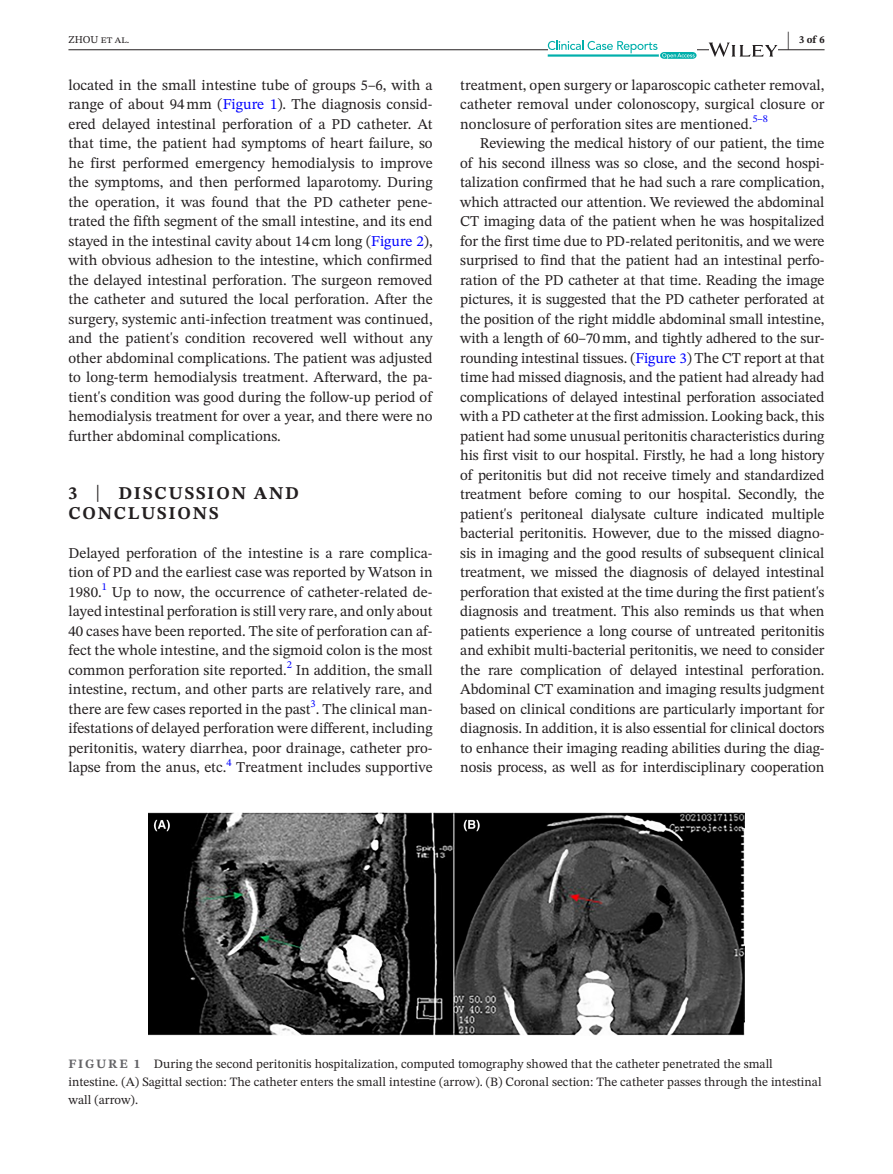
<style>
.page{position:relative;width:893px;height:1174px;background:#fff}
.page>*{position:absolute;margin:0;border:0;box-sizing:border-box;transform-origin:0 0}
.t1{font:700 21px "STIX Two Text";color:#231f20;scale:.42 1}
.t2{font:700 18px/19.5px "STIX Two Text";letter-spacing:.1em;color:#231f20}
.t3{font:15px/19.5px "STIX Two Text";color:#231f20;text-align:justify}
.t4{font:12.75px/18px "STIX Two Text";color:#231f20}
.t5{font:10.5px "STIX Two Text";color:#231f20}
.t6{font:700 10.5px "STIX Two Text";color:#231f20}
.t7{font:10.5px "STIX Two Text";color:#00f}
.s1{color:#00f}
.s2{font-weight:400;font-size:23.7px}
.s3{font-weight:700;color:#636366}
</style>
<div class="page">
<hr style="left:68px;top:49px;width:756px;height:1px;background:#231f20">
<svg style="left:548px;top:41px;width:148px;height:18px"></svg>
<svg style="left:709px;top:43px;width:68px;height:14px"></svg>
<img style="left:149px;top:812px;width:595px;height:223px">
<h1 class="t1" style="left:787px;top:24px;width:8px">|</h1>
<p class="t5" style="left:68px;top:32px;width:62px">ZHOU et al.</p>
<p class="t6" style="left:799px;top:32px;width:27px">3 of 6</p>
<p class="t3" style="left:68px;top:75px;width:366px">located in the small intestine tube of groups 5–6, with a range of about 94mm (<span class="s1">Figure 1</span>). The diagnosis consid&shy;ered delayed intestinal perforation of a PD catheter. At that time, the patient had symptoms of heart failure, so he first performed emergency hemodialysis to improve the symptoms, and then performed laparotomy. During the operation, it was found that the PD catheter pene&shy;trated the fifth segment of the small intestine, and its end stayed in the intestinal cavity about 14 cm long (<span class="s1">Figure 2</span>), with obvious adhesion to the intestine, which confirmed the delayed intestinal perforation. The surgeon removed the catheter and sutured the local perforation. After the surgery, systemic anti-infection treatment was continued, and the patient's condition recovered well without any other abdominal complications. The patient was adjusted to long-term hemodialysis treatment. Afterward, the pa&shy;tient's condition was good during the follow-up period of hemodialysis treatment for over a year, and there were no further abdominal complications.</p>
<p class="t3" style="left:460px;top:75px;width:366px">treatment, open surgery or laparoscopic catheter removal, catheter removal under colonoscopy, surgical closure or nonclosure of perforation sites are mentioned.<sup>5–8</sup></p>
<p class="t3" style="left:460px;top:133px;width:366px;text-indent:20px">Reviewing the medical history of our patient, the time of his second illness was so close, and the second hospi&shy;talization confirmed that he had such a rare complication, which attracted our attention. We reviewed the abdominal CT imaging data of the patient when he was hospitalized for the first time due to PD-related peritonitis, and we were surprised to find that the patient had an intestinal perfo&shy;ration of the PD catheter at that time. Reading the image pictures, it is suggested that the PD catheter perforated at the position of the right middle abdominal small intestine, with a length of 60–70mm, and tightly adhered to the sur&shy;rounding intestinal tissues. (<span class="s1">Figure 3</span>) The CT report at that time had missed diagnosis, and the patient had already had complications of delayed intestinal perforation associated with a PD catheter at the first admission. Looking back, this patient had some unusual peritonitis characteristics during his first visit to our hospital. Firstly, he had a long history of peritonitis but did not receive timely and standardized treatment before coming to our hospital. Secondly, the patient's peritoneal dialysate culture indicated multiple bacterial peritonitis. However, due to the missed diagno&shy;sis in imaging and the good results of subsequent clinical treatment, we missed the diagnosis of delayed intestinal perforation that existed at the time during the first patient's diagnosis and treatment. This also reminds us that when patients experience a long course of untreated peritonitis and exhibit multi-bacterial peritonitis, we need to consider the rare complication of delayed intestinal perforation.<br>Abdominal CT examination and imaging results judgment based on clinical conditions are particularly important for diagnosis. In addition, it is also essential for clinical doctors to enhance their imaging reading abilities during the diag&shy;nosis process, as well as for interdisciplinary cooperation</p>
<p class="t2" style="left:68px;top:484px;width:232px">3 <span class="s2">|</span> DISCUSSION AND<br>CONCLUSIONS</p>
<p class="t3" style="left:68px;top:543px;width:366px">Delayed perforation of the intestine is a rare complica&shy;tion of PD and the earliest case was reported by Watson in 1980.</p>
<p class="t7" style="left:102px;top:579px;width:7px">1</p>
<p class="t3" style="left:68px;top:582px;width:366px;text-indent:44px">Up to now, the occurrence of catheter-related de&shy;layed intestinal perforation is still very rare, and only about 40 cases have been reported. The site of perforation can af&shy;fect the whole intestine, and the sigmoid colon is the most common perforation site reported.</p>
<p class="t7" style="left:287px;top:657px;width:7px">2</p>
<p class="t3" style="left:68px;top:660px;width:366px;text-indent:227px">In addition, the small intestine, rectum, and other parts are relatively rare, and there are few cases reported in the past . The clinical man-</p>
<p class="t7" style="left:311px;top:696px;width:7px">3</p>
<p class="t3" style="left:68px;top:718px;width:366px">ifestations of delayed perforation were different, including peritonitis, watery diarrhea, poor drainage, catheter pro&shy;lapse from the anus, etc.</p>
<p class="t7" style="left:226px;top:754px;width:7px">4</p>
<p class="t3" style="left:236px;top:757px;width:198px">Treatment includes supportive</p>
<p class="t4" style="left:68px;top:1054px;width:755px"><span class="s3">FIGURE 1</span> During the second peritonitis hospitalization, computed tomography showed that the catheter penetrated the small intestine. (A) Sagittal section: The catheter enters the small intestine (arrow). (B) Coronal section: The catheter passes through the intestinal wall (arrow).</p>
</div>
